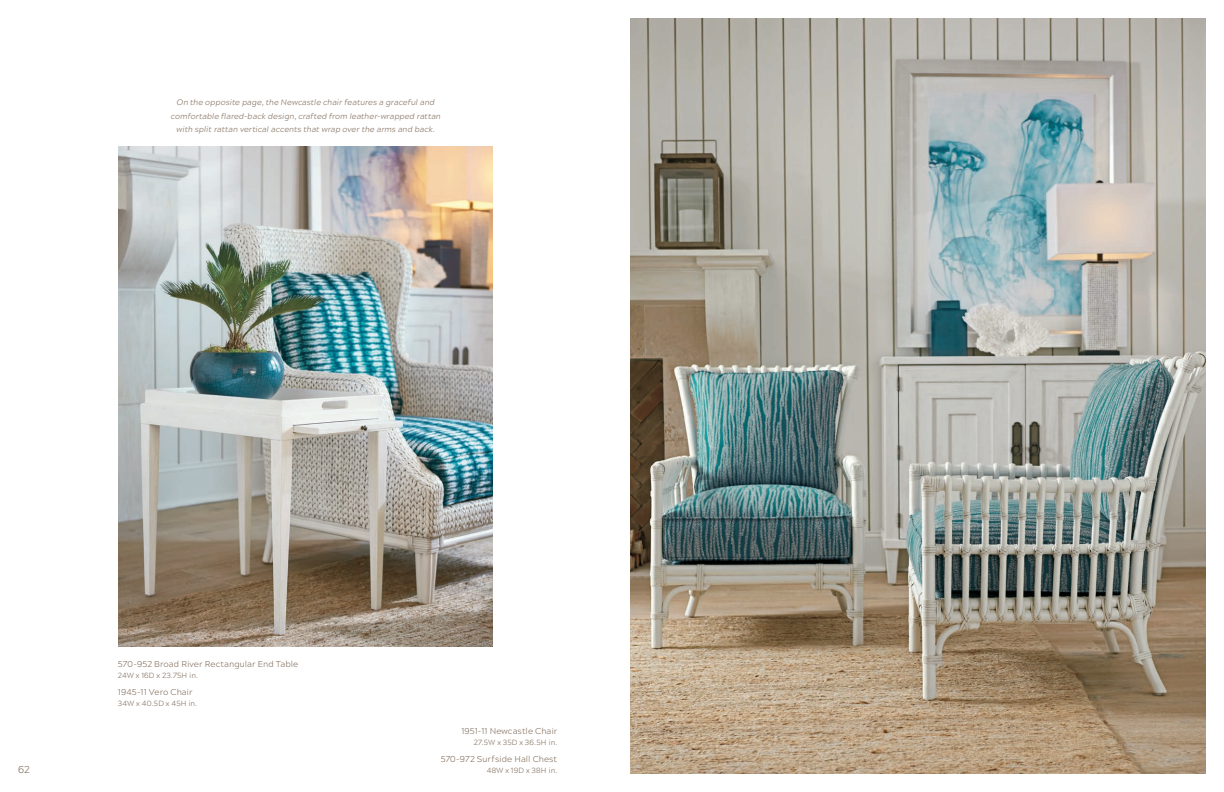
<style>
.page{position:relative;width:1224px;height:792px;background:#fff}
.page>*{position:absolute;margin:0;border:0;box-sizing:border-box;transform-origin:0 0}
.t1{font:300 10px "Acherus Grotesque";color:#826e5d}
.Ocean_B_Viz_Index_He{font:300 8.5px "Acherus Grotesque";letter-spacing:.005em;color:#826e5d}
.Ocean_B_Italic_Descr{font:italic 300 8px/13.5px "Acherus Grotesque";letter-spacing:.005em;color:#826e5d;text-align:center}
.Ocean_B_1st_Line_Bod{font:300 7.5px "Acherus Grotesque";letter-spacing:.01em;color:#826e5d}
</style>
<div class="page">
<img style="left:630px;top:18px;width:576px;height:756px">
<img style="left:119px;top:147px;width:373px;height:499px">
<p class="Ocean_B_Italic_Descr" style="left:171px;top:95px;width:271px">On the opposite page, the Newcastle chair features a graceful and comfortable flared-back design, crafted from leather-wrapped rattan with split rattan vertical accents that wrap over the arms and back.</p>
<p class="t1" style="left:18px;top:761px;width:13px">62</p>
<p class="Ocean_B_Viz_Index_He" style="left:118px;top:657px;width:182px">570-952 Broad River Rectangular End Table</p>
<p class="Ocean_B_1st_Line_Bod" style="left:118px;top:669px;width:82px">24W x 16D x 23.75H in.</p>
<p class="Ocean_B_Viz_Index_He" style="left:118px;top:685px;width:76px">1945-11 Vero Chair</p>
<p class="Ocean_B_1st_Line_Bod" style="left:118px;top:697px;width:81px">34W x 40.5D x 45H in.</p>
<p class="Ocean_B_Viz_Index_He" style="left:461px;top:724px;width:97px">1951-11 Newcastle Chair</p>
<p class="Ocean_B_1st_Line_Bod" style="left:474px;top:736px;width:85px">27.5W x 35D x 36.5H in.</p>
<p class="Ocean_B_Viz_Index_He" style="left:441px;top:752px;width:118px">570-972 Surfside Hall Chest</p>
<p class="Ocean_B_1st_Line_Bod" style="left:487px;top:764px;width:72px">48W x 19D x 38H in.</p>
</div>
